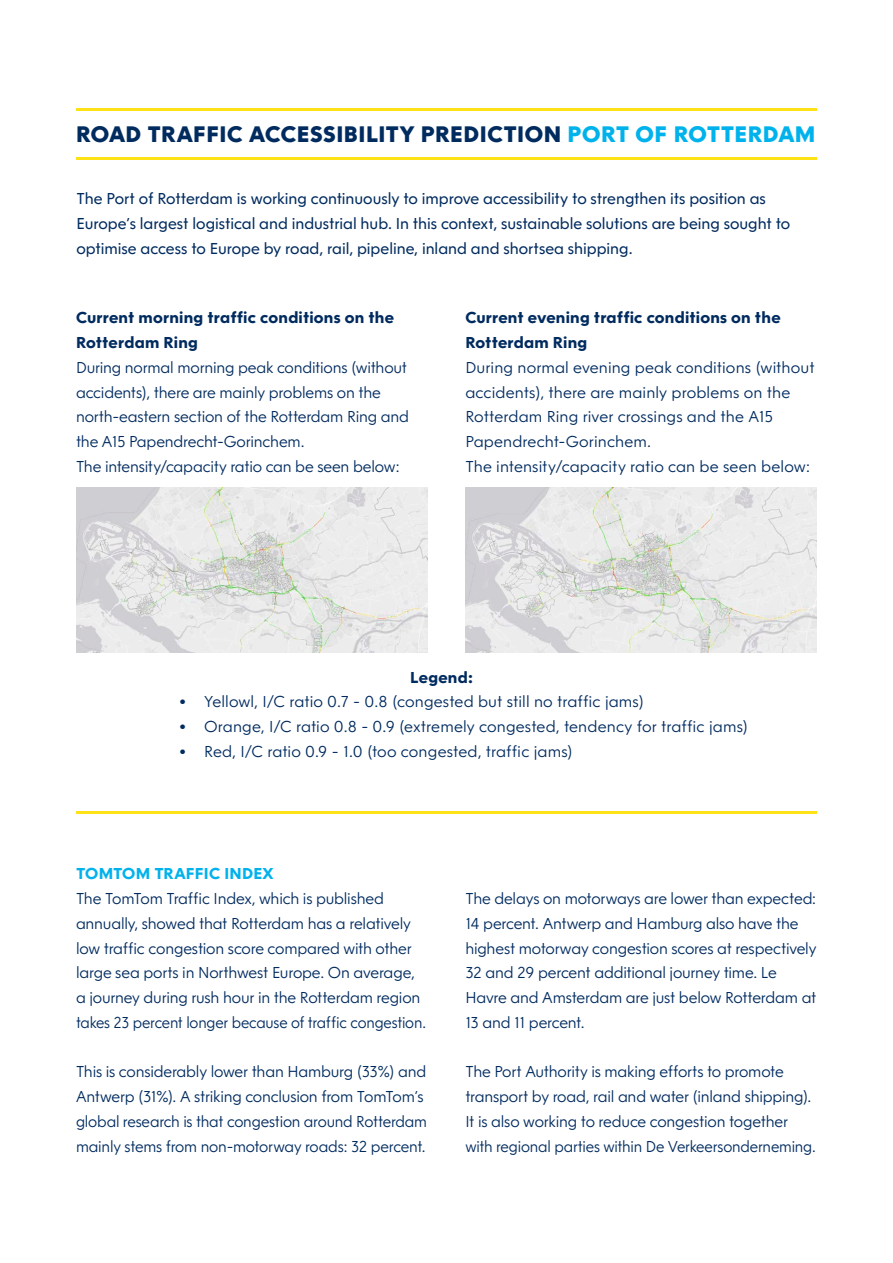
<style>
.page{position:relative;width:893px;height:1263px;background:#fff}
.page>*{position:absolute;margin:0;border:0;box-sizing:border-box;transform-origin:0 0}
.t1{font:800 22.35px "NLRTM";letter-spacing:.015em;color:#002b5f}
.t2{font:300 15.75px/24.8px "NLRTM";letter-spacing:-.01em;color:#002b5f}
.t3{font:15.75px/24.8px "NLRTM";letter-spacing:-.005em;color:#002b5f}
.t4{font:700 15.75px/24.8px "NLRTM";letter-spacing:.01em;color:#002b5f}
.t5{font:300 15.75px "NLRTM";letter-spacing:.01em;color:#002b5f}
.t6{font:700 15.75px "NLRTM";letter-spacing:.01em;color:#00b2ec}
.s1{color:#00b2ec}
</style>
<div class="page">
<hr style="left:76px;top:108px;width:740px;height:3px;background:#ffe117">
<hr style="left:76px;top:158px;width:740px;height:2px;background:#ffe117">
<img style="left:76px;top:488px;width:351px;height:165px">
<img style="left:465px;top:488px;width:351px;height:165px">
<hr style="left:76px;top:811px;width:740px;height:2px;background:#ffe117">
<h1 class="t1" style="left:76px;top:120px;width:741px">ROAD TRAFFIC ACCESSIBILITY PREDICTION <span class="s1">PORT OF ROTTERDAM</span></h1>
<p class="t3" style="left:77px;top:186px;width:715px">The Port of Rotterdam is working continuously to improve accessibility to strengthen its position as<br>Europe’s largest logistical and industrial hub. In this context, sustainable solutions are being sought to optimise access to Europe by road, rail, pipeline, inland and shortsea shipping.</p>
<p class="t4" style="left:76px;top:305px;width:320px">Current morning traffic conditions on the<br>Rotterdam Ring</p>
<p class="t2" style="left:76px;top:355px;width:334px">During normal morning peak conditions (without accidents), there are mainly problems on the north-eastern section of the Rotterdam Ring and the A15 Papendrecht-Gorinchem.<br>The intensity/capacity ratio can be seen below:</p>
<p class="t4" style="left:465px;top:305px;width:317px">Current evening traffic conditions on the<br>Rotterdam Ring</p>
<p class="t2" style="left:465px;top:355px;width:351px">During normal evening peak conditions (without accidents), there are mainly problems on the Rotterdam Ring river crossings and the A15<br>Papendrecht-Gorinchem.<br>The intensity/capacity ratio can be seen below:</p>
<p class="t4" style="left:410px;top:665px;width:64px">Legend:</p>
<p class="t2" style="left:179px;top:689px;width:467px">• Yellowl, I/C ratio 0.7 - 0.8 (congested but still no traffic jams)</p>
<p class="t5" style="left:179px;top:717px;width:571px">• Orange, I/C ratio 0.8 - 0.9 (extremely congested, tendency for traffic jams)</p>
<p class="t2" style="left:179px;top:739px;width:396px">• Red, I/C ratio 0.9 - 1.0 (too congested, traffic jams)</p>
<p class="t6" style="left:76px;top:864px;width:199px">TOMTOM TRAFFIC INDEX</p>
<p class="t2" style="left:76px;top:886px;width:351px">The TomTom Traffic Index, which is published annually, showed that Rotterdam has a relatively low traffic congestion score compared with other large sea ports in Northwest Europe. On average, a journey during rush hour in the Rotterdam region takes 23 percent longer because of traffic congestion.</p>
<p class="t2" style="left:76px;top:1059px;width:353px">This is considerably lower than Hamburg (33%) and Antwerp (31%). A striking conclusion from TomTom’s global research is that congestion around Rotterdam mainly stems from non-motorway roads: 32 percent.</p>
<p class="t2" style="left:465px;top:886px;width:353px">The delays on motorways are lower than expected:<br>14 percent. Antwerp and Hamburg also have the highest motorway congestion scores at respectively 32 and 29 percent additional journey time. Le Havre and Amsterdam are just below Rotterdam at 13 and 11 percent.</p>
<p class="t2" style="left:465px;top:1059px;width:352px">The Port Authority is making efforts to promote transport by road, rail and water (inland shipping).<br>It is also working to reduce congestion together with regional parties within De Verkeersonderneming.</p>
</div>
